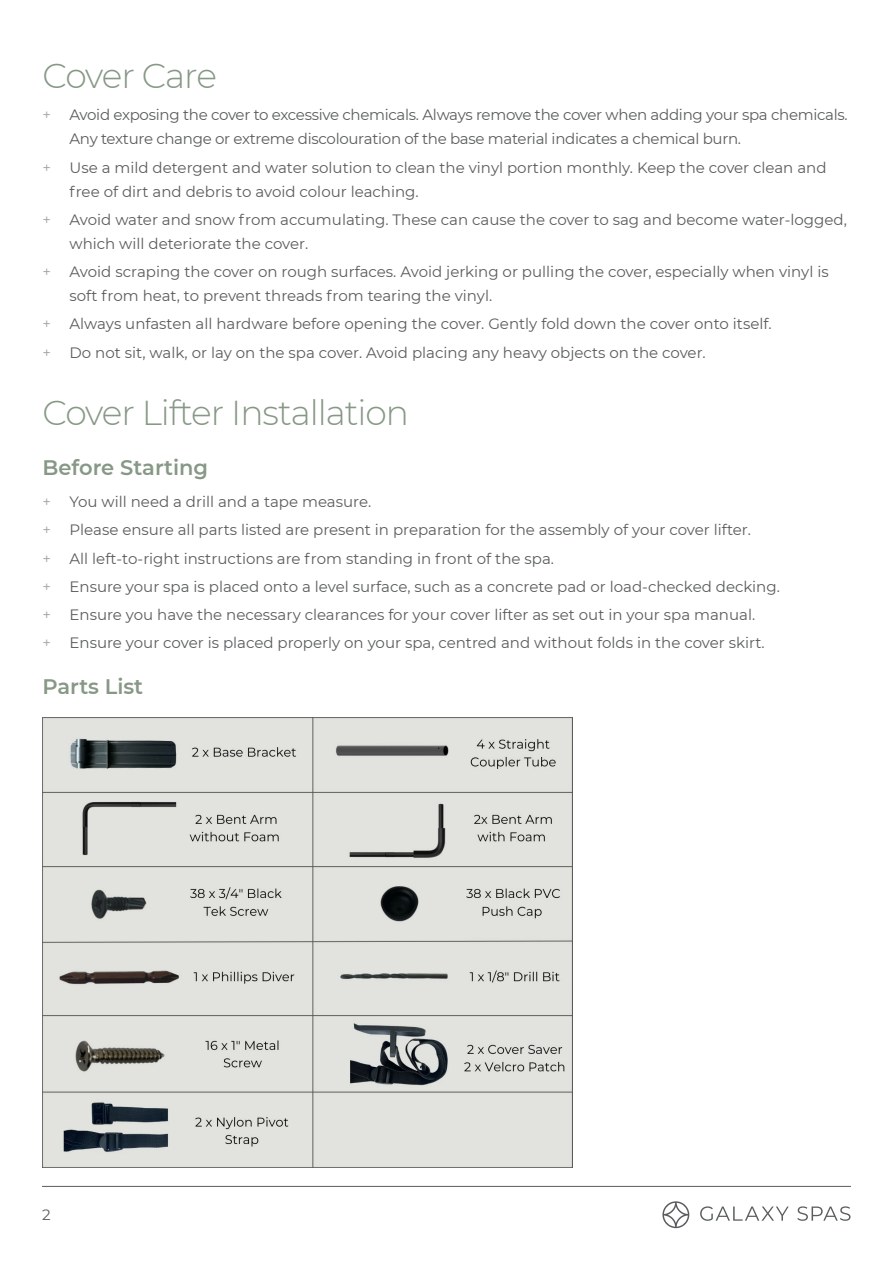
<style>
.page{position:relative;width:893px;height:1263px;background:#fff}
.page>*{position:absolute;margin:0;border:0;box-sizing:border-box;transform-origin:0 0}
.t1{font:300 34.5px "Montserrat";letter-spacing:-.03em;color:#879886}
.t2{font:600 21px "Montserrat";color:#879886}
.t3{font:15px/28.2px "Montserrat";color:#5a5c5d}
.t4{font:15px/24px "Montserrat";letter-spacing:-.02em;color:#5a5c5d}
.s1{color:#a5a59d}
</style>
<div class="page">
<svg style="left:700px;top:1206px;width:89px;height:15px"></svg>
<svg style="left:797px;top:1206px;width:53px;height:15px"></svg>
<svg style="left:662px;top:1201px;width:27px;height:27px"></svg>
<hr style="left:42px;top:1186px;width:809px;height:1px;background:#5a5c5d">
<img style="left:43px;top:717px;width:529px;height:450px">
<h1 class="t1" style="left:43px;top:52px;width:176px">Cover Care</h1>
<p class="t4" style="left:70px;top:103px;width:780px;text-indent:-27px"><span class="s1">+</span> Avoid exposing the cover to excessive chemicals. Always remove the cover when adding your spa chemicals.<br>Any texture change or extreme discolouration of the base material indicates a chemical burn.</p>
<p class="t3" style="left:70px;top:155px;width:758px;line-height:24px;text-indent:-27px"><span class="s1">+</span> Use a mild detergent and water solution to clean the vinyl portion monthly. Keep the cover clean and free of dirt and debris to avoid colour leaching.</p>
<p class="t3" style="left:70px;top:207px;width:779px;line-height:24px;text-indent:-27px"><span class="s1">+</span> Avoid water and snow from accumulating. These can cause the cover to sag and become water-logged, which will deteriorate the cover.</p>
<p class="t3" style="left:70px;top:259px;width:761px;line-height:24px;text-indent:-27px"><span class="s1">+</span> Avoid scraping the cover on rough surfaces. Avoid jerking or pulling the cover, especially when vinyl is soft from heat, to prevent threads from tearing the vinyl.</p>
<p class="t3" style="left:43px;top:309px;width:730px"><span class="s1">+</span> Always unfasten all hardware before opening the cover. Gently fold down the cover onto itself. <span class="s1">+</span> Do not sit, walk, or lay on the spa cover. Avoid placing any heavy objects on the cover.</p>
<h1 class="t1" style="left:43px;top:389px;width:368px">Cover Lifter Installation</h1>
<h2 class="t2" style="left:43px;top:452px;width:167px">Before Starting</h2>
<p class="t3" style="left:43px;top:487px;width:739px"><span class="s1">+</span> You will need a drill and a tape measure.<br><span class="s1">+</span> Please ensure all parts listed are present in preparation for the assembly of your cover lifter.<br><span class="s1">+</span> All left-to-right instructions are from standing in front of the spa.<br><span class="s1">+</span> Ensure your spa is placed onto a level surface, such as a concrete pad or load-checked decking. <span class="s1">+</span> Ensure you have the necessary clearances for your cover lifter as set out in your spa manual.<br><span class="s1">+</span> Ensure your cover is placed properly on your spa, centred and without folds in the cover skirt.</p>
<h2 class="t2" style="left:43px;top:671px;width:102px">Parts List</h2>
<p class="t3" style="left:42px;top:1200px;width:10px">2</p>
</div>
